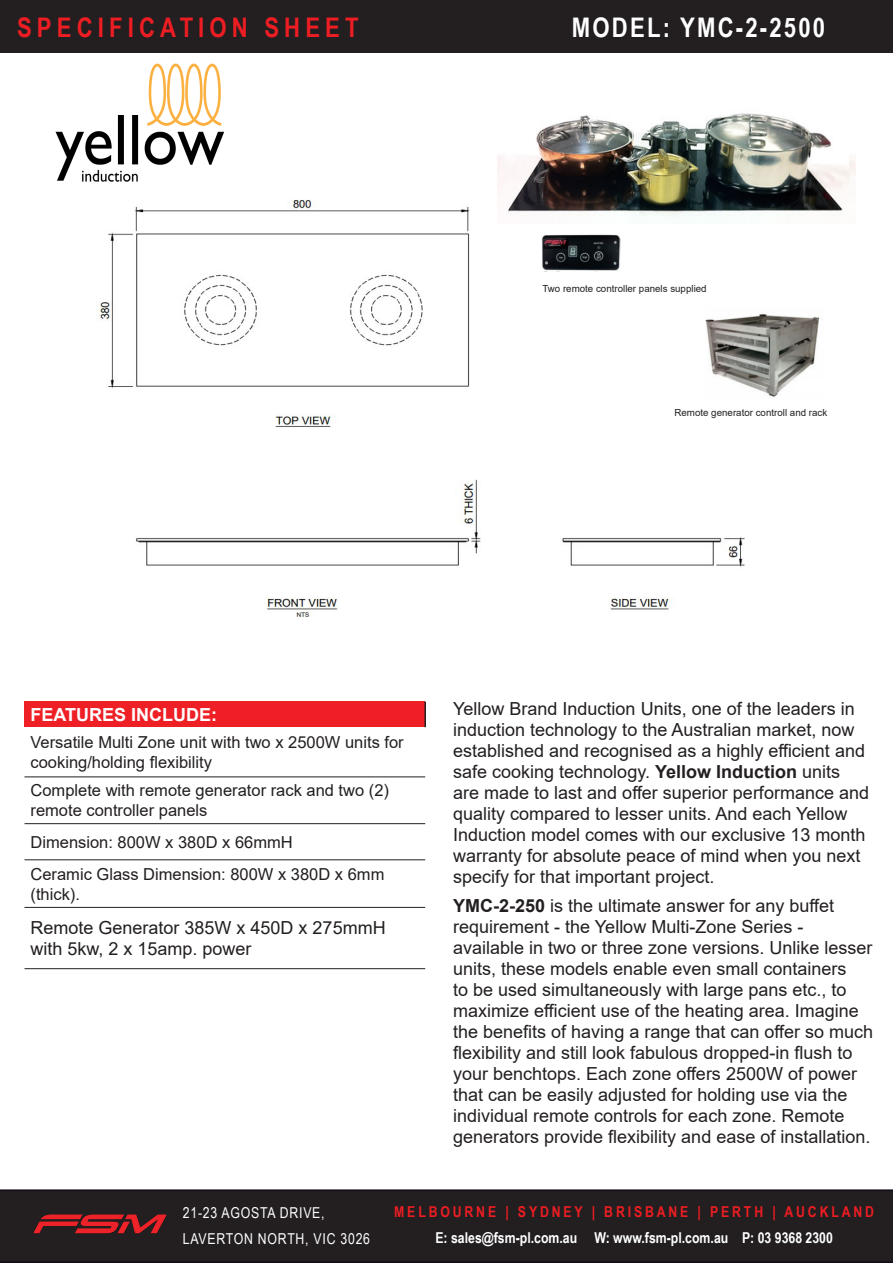
<style>
.page{position:relative;width:893px;height:1263px;background:#fff}
.page>*{position:absolute;margin:0;border:0;box-sizing:border-box;transform-origin:0 0}
.t1{font:700 27px "Arial Narrow";letter-spacing:.19em;color:#ee1d23}
.t2{font:700 27px "Arial Narrow";letter-spacing:.08em;color:#fff}
.t3{font:18px/21px "Arial";color:#231f20}
.t4{font:700 18px "Arial";color:#fff}
.t5{font:16.5px/19.8px "Arial";color:#231f20}
.t6{font:700 15px "Arial Narrow";color:#fff}
.t7{font:700 15px "Arial Narrow";letter-spacing:.19em;color:#ee1d23}
.t8{font:15px "Arial Narrow";letter-spacing:.05em;color:#fff}
.t9{font:9.75px "Arial";color:#231f20}
.s1{font-weight:700}
</style>
<div class="page">
<div style="left:0;top:1189px;width:893px;height:74px;background:#231f20"></div>
<div style="left:25px;top:702px;width:400px;height:25px;background:#ee2026"></div>
<hr style="left:424px;top:702px;width:2px;height:25px;background:#231f20">
<hr style="left:25px;top:776px;width:400px;height:1px;background:#231f20">
<hr style="left:25px;top:823px;width:400px;height:1px;background:#231f20">
<hr style="left:25px;top:859px;width:400px;height:1px;background:#231f20">
<hr style="left:25px;top:907px;width:400px;height:1px;background:#231f20">
<hr style="left:25px;top:968px;width:400px;height:1px;background:#231f20">
<div style="left:0;top:0;width:893px;height:52px;background:#231f20"></div>
<img style="left:33px;top:1214px;width:133px;height:20px">
<img style="left:97px;top:199px;width:648px;height:419px">
<img style="left:497px;top:113px;width:359px;height:110px">
<img style="left:55px;top:63px;width:169px;height:119px">
<img style="left:541px;top:234px;width:81px;height:37px">
<img style="left:706px;top:301px;width:114px;height:102px">
<div style="left:797px;top:381px;width:31px;height:11px;background:#fff"></div>
<p class="t1" style="left:17px;top:7px;width:343px">SPECIFICATION SHEET</p>
<p class="t2" style="left:572px;top:7px;width:255px">MODEL: YMC-2-2500</p>
<p class="t9" style="left:542px;top:282px;width:166px">Two remote controller panels supplied</p>
<p class="t9" style="left:674px;top:406px;width:154px">Remote generator controll and rack</p>
<p class="t4" style="left:31px;top:702px;width:188px">FEATURES INCLUDE:</p>
<p class="t5" style="left:31px;top:732px;width:375px">Versatile Multi Zone unit with two x 2500W units for cooking/holding flexibility</p>
<p class="t5" style="left:31px;top:780px;width:360px">Complete with remote generator rack and two (2) remote controller panels</p>
<p class="t5" style="left:31px;top:832px;width:264px">Dimension: 800W x 380D x 66mmH</p>
<p class="t5" style="left:31px;top:864px;width:355px">Ceramic Glass Dimension: 800W x 380D x 6mm (thick).</p>
<p class="t3" style="left:31px;top:916px;width:357px;line-height:21.6px">Remote Generator 385W x 450D x 275mmH with 5kw, 2 x 15amp. power</p>
<p class="t3" style="left:453px;top:698px;width:417px">Yellow Brand Induction Units, one of the leaders in induction technology to the Australian market, now established and recognised as a highly efficient and safe cooking technology. <span class="s1">Yellow Induction</span> units are made to last and offer superior performance and quality compared to lesser units. And each Yellow Induction model comes with our exclusive 13 month warranty for absolute peace of mind when you next specify for that important project.</p>
<p class="t3" style="left:453px;top:895px;width:421px"><span class="s1">YMC-2-250</span> is the ultimate answer for any buffet requirement - the Yellow Multi-Zone Series - available in two or three zone versions. Unlike lesser units, these models enable even small containers<br>to be used simultaneously with large pans etc., to maximize efficient use of the heating area. Imagine the benefits of having a range that can offer so much flexibility and still look fabulous dropped-in flush to your benchtops. Each zone offers 2500W of power that can be easily adjusted for holding use via the individual remote controls for each zone. Remote generators provide flexibility and ease of installation.</p>
<p class="t8" style="left:183px;top:1202px;width:143px">21-23 AGOSTA DRIVE,</p>
<p class="t8" style="left:183px;top:1228px;width:189px">LAVERTON NORTH, VIC 3026</p>
<p class="t7" style="left:394px;top:1200px;width:481px">MELBOURNE | SYDNEY | BRISBANE | PERTH | AUCKLAND</p>
<p class="t6" style="left:435px;top:1226px;width:399px">E: sales@fsm-pl.com.au W: www.fsm-pl.com.au P: 03 9368 2300</p>
</div>
